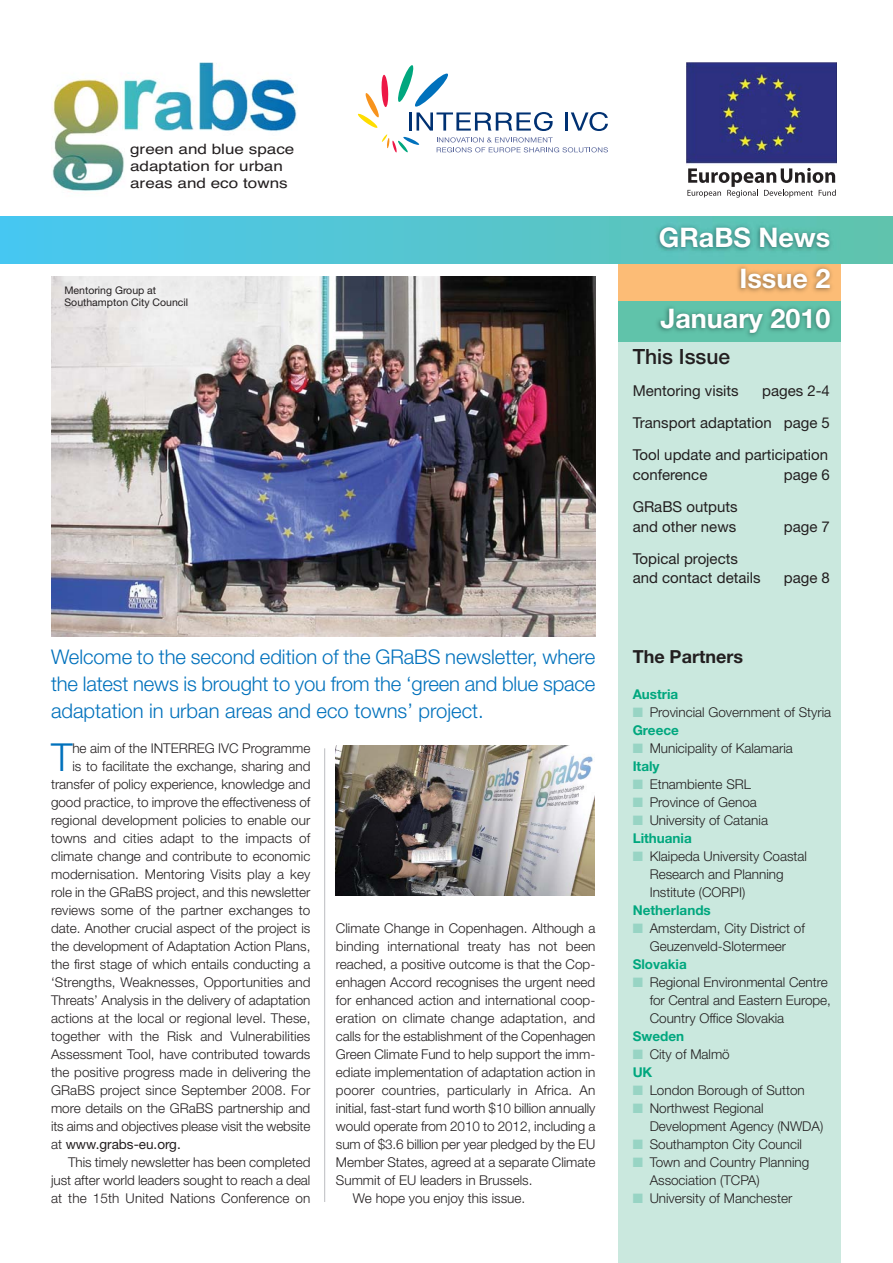
<style>
.page{position:relative;width:893px;height:1263px;background:#fff}
.page>*{position:absolute;margin:0;border:0;box-sizing:border-box;transform-origin:0 0}
.t1{font:300 38.7px "Helvetica Neue";color:#0071bc}
.t2{font:700 27px/40.5px "Helvetica Neue";color:#fff;text-align:right}
.t3{font:500 21px "Helvetica Neue";color:#231f20}
.t4{font:300 20.25px/27px "Helvetica Neue";color:#0071bc;text-align:justify}
.t5{font:700 18px "Helvetica Neue";color:#231f20}
.t6{font:15px/32.2px "Helvetica Neue";color:#231f20}
.t7{font:14.25px/17.1px "Helvetica";color:#231f20;scale:1.2 1}
.t8{font:300 13.5px/18px "Helvetica Neue";color:#231f20}
.t9{font:700 13.5px "Helvetica Neue";color:#00a77e}
.t10{font:13.5px "Helvetica Neue";color:#231f20}
.t11{font:10.5px/12px "Helvetica Neue";color:#231f20}
.s1{font-weight:300}
.s2{color:#98d4c4}
.s3{font-weight:700;color:#00a77e}
</style>
<div class="page">
<div style="left:619px;top:333px;width:222px;height:930px;background:#cae8de"></div>
<img style="left:687px;top:63px;width:149px;height:101px">
<svg style="left:687px;top:168px;width:149px;height:30px"></svg>
<img style="left:52px;top:62px;width:245px;height:129px">
<svg style="left:358px;top:65px;width:250px;height:87px"></svg>
<svg style="left:0;top:216px;width:892px;height:47px;background:#51c5d6"></svg>
<img style="left:609px;top:216px;width:244px;height:132px">
<img style="left:51px;top:276px;width:544px;height:360px">
<img style="left:336px;top:746px;width:259px;height:149px">
<hr style="left:324px;top:748px;width:1px;height:454px;background:#bbbdc0">
<p class="t7" style="left:130px;top:142px;width:138px">green and blue space adaptation for urban areas and eco towns</p>
<p class="t11" style="left:64px;top:286px;width:125px">Mentoring Group at<br>Southampton City Council</p>
<h3 class="t4" style="left:51px;top:646px;width:546px">Welcome to the second edition of the GRaBS newsletter, where the latest news is brought to you from the ‘green and blue space adaptation in urban areas and eco towns’ project.</h3>
<h1 class="t1" style="left:51px;top:743px;width:23px">T</h1>
<p class="t8" style="left:72px;top:741px;width:240px">he aim of the INTERREG IVC Programme</p>
<p class="t8" style="left:72px;top:759px;width:239px">is to facilitate the exchange, sharing and</p>
<p class="t8" style="left:51px;top:777px;width:261px">transfer of policy experience, knowledge and</p>
<p class="t8" style="left:51px;top:795px;width:261px">good practice, to improve the effect iveness of</p>
<p class="t8" style="left:51px;top:813px;width:261px">regional development policies to enable our</p>
<p class="t8" style="left:51px;top:831px;width:261px">towns and cities adapt to the impacts of</p>
<p class="t8" style="left:51px;top:849px;width:261px">climate change and contribute to economic</p>
<p class="t8" style="left:51px;top:867px;width:261px">modernisation. Mentoring Visits play a key</p>
<p class="t8" style="left:51px;top:885px;width:261px">role in the GRaBS project, and this newsletter</p>
<p class="t8" style="left:51px;top:903px;width:261px">reviews some of the partner exchanges to</p>
<p class="t8" style="left:51px;top:921px;width:261px">date. Another crucial aspect of the project is</p>
<p class="t8" style="left:51px;top:939px;width:261px">the development of Adaptation Action Plans,</p>
<p class="t8" style="left:51px;top:957px;width:261px">the first stage of which entails conducting a</p>
<p class="t8" style="left:51px;top:975px;width:261px">‘Strengths, Weaknesses, Opportunities and</p>
<p class="t8" style="left:51px;top:993px;width:261px">Threats’ Analysis in the delivery of adaptation</p>
<p class="t8" style="left:51px;top:1011px;width:261px">actions at the local or regional level. These,</p>
<p class="t8" style="left:51px;top:1029px;width:261px">together with the Risk and Vulnerabilities</p>
<p class="t8" style="left:51px;top:1047px;width:261px">Assess ment Tool, have contributed towards</p>
<p class="t8" style="left:51px;top:1065px;width:261px">the positive progress made in delivering the</p>
<p class="t8" style="left:51px;top:1083px;width:261px">GRaBS project since September 2008. For</p>
<p class="t8" style="left:51px;top:1101px;width:261px">more details on the GRaBS partnership and</p>
<p class="t8" style="left:51px;top:1119px;width:261px">its aims and objectives please visit the website</p>
<p class="t10" style="left:51px;top:1139px;width:131px"><span class="s1">at</span> www.grabs-eu.org.</p>
<p class="t8" style="left:68px;top:1155px;width:244px">This timely newsletter has been completed</p>
<p class="t8" style="left:51px;top:1173px;width:261px">just after world leaders sought to reach a deal</p>
<p class="t8" style="left:51px;top:1191px;width:261px">at the 15th United Nations Conference on</p>
<p class="t8" style="left:336px;top:921px;width:261px">Climate Change in Copenhagen. Although a</p>
<p class="t8" style="left:336px;top:939px;width:261px">binding international treaty has not been</p>
<p class="t8" style="left:336px;top:957px;width:261px">reached, a positive outcome is that the Cop -</p>
<p class="t8" style="left:336px;top:975px;width:261px">enhagen Accord recognises the urgent need</p>
<p class="t8" style="left:336px;top:993px;width:261px">for enhanced action and international coop -</p>
<p class="t8" style="left:336px;top:1011px;width:261px">eration on climate change adaptation, and</p>
<p class="t8" style="left:336px;top:1029px;width:261px">calls for the establishment of the Copenhagen</p>
<p class="t8" style="left:336px;top:1047px;width:261px">Green Climate Fund to help support the imm -</p>
<p class="t8" style="left:336px;top:1065px;width:261px">ediate implementation of adaptation action in</p>
<p class="t8" style="left:336px;top:1083px;width:261px">poorer countries, particularly in Africa. An</p>
<p class="t8" style="left:336px;top:1101px;width:261px">initial, fast-start fund worth $10 billion annually</p>
<p class="t8" style="left:336px;top:1119px;width:261px">would operate from 2010 to 2012, including a</p>
<p class="t8" style="left:336px;top:1137px;width:261px">sum of $3.6 billion per year pledged by the EU</p>
<p class="t8" style="left:336px;top:1155px;width:261px">Member States, agreed at a separate Climate</p>
<p class="t8" style="left:336px;top:1173px;width:198px">Summit of EU leaders in Brussels.</p>
<p class="t8" style="left:353px;top:1191px;width:174px">We hope you enjoy this issue.</p>
<h2 class="t2" style="left:659px;top:220px;width:173px">GRaBS News<br>Issue 2<br>January 2010</h2>
<h3 class="t3" style="left:633px;top:349px;width:99px">This Issue</h3>
<p class="t6" style="left:633px;top:376px;width:108px">Mentoring visits</p>
<p class="t6" style="left:633px;top:376px;width:199px;text-align:justify;text-indent:129px">pages 2-4<br>Transport adaptation page 5<br>Tool update and particip ation</p>
<p class="t6" style="left:633px;top:460px;width:76px">conference</p>
<p class="t6" style="left:784px;top:460px;width:48px">page 6</p>
<p class="t6" style="left:633px;top:499px;width:106px;line-height:19.5px">GRaBS outputs and other news</p>
<p class="t6" style="left:784px;top:512px;width:48px">page 7</p>
<p class="t6" style="left:633px;top:550px;width:130px;line-height:19.5px">Topical projects and contact details</p>
<p class="t6" style="left:784px;top:564px;width:48px">page 8</p>
<h3 class="t5" style="left:633px;top:650px;width:112px">The Partners</h3>
<p class="t9" style="left:633px;top:689px;width:47px">Austria</p>
<p class="t8" style="left:633px;top:705px;width:200px"><span class="s2">■</span> Provincial Government of Styria<br><span class="s3">Greece</span></p>
<p class="t8" style="left:633px;top:741px;width:162px"><span class="s2">■</span> Municipality of Kalamaria<br><span class="s3">Italy</span></p>
<p class="t8" style="left:633px;top:777px;width:120px"><span class="s2">■</span> Etnambiente SRL</p>
<p class="t8" style="left:633px;top:795px;width:126px"><span class="s2">■</span> Province of Genoa</p>
<p class="t8" style="left:633px;top:813px;width:137px"><span class="s2">■</span> University of Catania<br><span class="s3">Lithuania</span></p>
<p class="t8" style="left:650px;top:849px;width:159px;text-indent:-17px"><span class="s2">■</span> Klaipeda University Coastal<br>Research and Planning<br>Institute (CORPI)</p>
<p class="t9" style="left:633px;top:905px;width:80px">Netherlands</p>
<p class="t8" style="left:633px;top:921px;width:174px;text-align:center"><span class="s2">■</span> Amsterdam, City District of<br>Geuzenveld-Slotermeer</p>
<p class="t9" style="left:633px;top:959px;width:56px">Slovakia</p>
<p class="t8" style="left:650px;top:975px;width:183px;text-indent:-17px"><span class="s2">■</span> Regional Environmental Centre for Central and Eastern Europe,<br>Country Office Slovakia</p>
<p class="t9" style="left:633px;top:1031px;width:53px">Sweden</p>
<p class="t8" style="left:633px;top:1047px;width:99px"><span class="s2">■</span> City of Malmö<br><span class="s3">UK</span></p>
<p class="t8" style="left:633px;top:1083px;width:174px"><span class="s2">■</span> London Borough of Sutton</p>
<p class="t8" style="left:650px;top:1101px;width:175px;text-indent:-17px"><span class="s2">■</span> Northwest Regional<br>Development Agency (NWDA)</p>
<p class="t8" style="left:633px;top:1137px;width:171px"><span class="s2">■</span> Southampton City Council</p>
<p class="t8" style="left:650px;top:1155px;width:161px;text-indent:-17px"><span class="s2">■</span> Town and Country Planning<br>Association (TCPA)</p>
<p class="t8" style="left:633px;top:1191px;width:161px"><span class="s2">■</span> University of Manchester</p>
</div>
